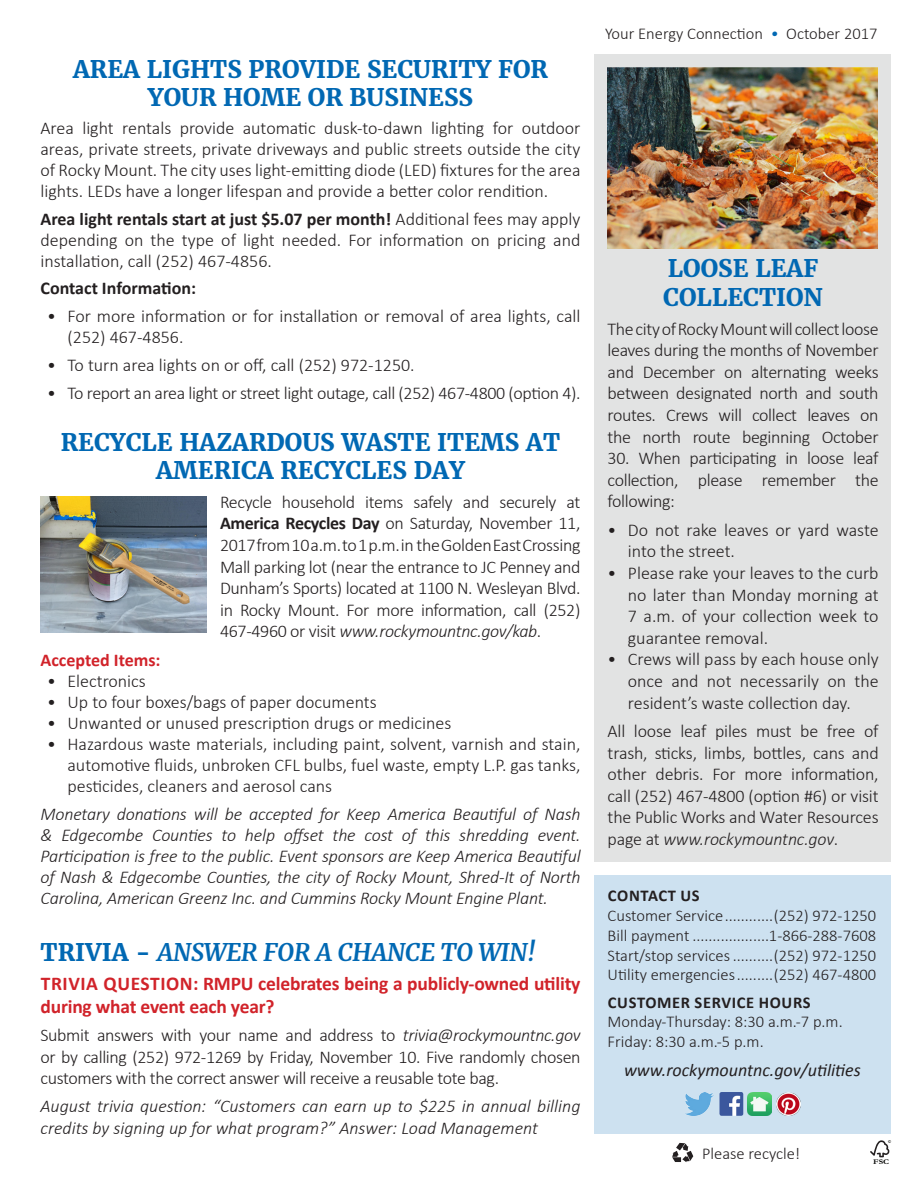
<style>
.page{position:relative;width:918px;height:1188px;background:#fff}
.page>*{position:absolute;margin:0;border:0;box-sizing:border-box;transform-origin:0 0}
.t1{font:700 24px/28.8px "Merriweather";color:#0168b3;text-align:center}
.t2{font:italic 700 24px "Merriweather";color:#0168b3}
.t3{font:700 19.5px/22.5px "Calibri";letter-spacing:-.01em;color:#d1232a}
.t4{font:300 18px/21.6px "Calibri";letter-spacing:-.01em;color:#231f20;text-align:justify}
.t5{font:italic 300 18px/21px "Calibri";color:#231f20}
.t6{font:italic 18px "Calibri";color:#231f20}
.t7{font:700 18px "Calibri";color:#231f20}
.t8{font:700 18px "Calibri";color:#d1232a}
.t9{font:300 16.5px/19.8px "Calibri";color:#231f20}
.t10{font:700 16.5px "Calibri";letter-spacing:.04em;color:#231f20}
.t11{font:700 7.2px "Garamond";color:#040503;scale:1.22 1}
.t12{font:700 4.35px "Myriad Pro";color:#040503}
.s1{font-weight:700}
.s2{font-style:italic}
.s3{font-style:normal}
.s4{font-style:italic;color:#0168b3}
</style>
<div class="page">
<div style="left:594px;top:875px;width:297px;height:259px;background:#cde1f0"></div>
<svg style="left:870px;top:1140px;width:20px;height:18px"></svg>
<svg style="left:672px;top:1143px;width:21px;height:19px"></svg>
<img style="left:685px;top:1092px;width:29px;height:24px">
<img style="left:719px;top:1092px;width:24px;height:24px">
<img style="left:748px;top:1092px;width:24px;height:24px">
<img style="left:776px;top:1092px;width:24px;height:24px">
<div style="left:594px;top:54px;width:297px;height:808px;background:#e2e3e3"></div>
<img style="left:40px;top:496px;width:167px;height:136px">
<img style="left:608px;top:68px;width:270px;height:181px">
<p class="t1" style="left:73px;top:55px;width:477px">AREA LIGHTS PROVIDE SECURITY FOR<br>YOUR HOME OR BUSINESS</p>
<p class="t4" style="left:40px;top:117px;width:541px;line-height:21px">Area light rentals provide automatic dusk-to-dawn lighting for outdoor areas, private streets, private driveways and public streets outside the city of Rocky Mount. The city uses light-emitting diode (LED) fixtures for the area lights. LEDs have a longer lifespan and provide a better color rendition.</p>
<p class="t4" style="left:40px;top:208px;width:542px;line-height:21px"><span class="s1">Area light rentals start at just $5.07 per month!</span> Additional fees may apply depending on the type of light needed. For information on pricing and installation, call (252) 467-4856.</p>
<p class="t7" style="left:40px;top:277px;width:157px">Contact Information:</p>
<p class="t4" style="left:68px;top:305px;width:514px;line-height:21px;text-indent:-20px">• For more information or for installation or removal of area lights, call (252) 467-4856.</p>
<p class="t4" style="left:47px;top:354px;width:369px">• To turn area lights on or off, call (252) 972-1250.</p>
<p class="t4" style="left:47px;top:382px;width:535px">• To report an area light or street light outage, call (252) 467-4800 (option 4).</p>
<p class="t1" style="left:61px;top:428px;width:501px">RECYCLE HAZARDOUS WASTE ITEMS AT<br>AMERICA RECYCLES DAY</p>
<p class="t4" style="left:220px;top:491px;width:362px">Recycle household items safely and securely at <span class="s1">America Recycles Day</span> on Saturday, November 11, 2017 from 10 a.m. to 1 p.m. in the Golden East Crossing Mall parking lot (near the entrance to JC Penney and Dunham’s Sports) located at 1100 N. Wesleyan Blvd. in Rocky Mount. For more information, call (252)<br>467-4960 or visit <span class="s2">www.rockymountnc.gov/kab</span>.</p>
<p class="t8" style="left:40px;top:648px;width:122px">Accepted Items:</p>
<p class="t4" style="left:47px;top:670px;width:100px">• Electronics</p>
<p class="t4" style="left:47px;top:691px;width:331px">• Up to four boxes/bags of paper documents</p>
<p class="t4" style="left:47px;top:712px;width:406px">• Unwanted or unused prescription drugs or medicines</p>
<p class="t4" style="left:68px;top:734px;width:515px;line-height:21px;text-indent:-20px">• Hazardous waste materials, including paint, solvent, varnish and stain, automotive fluids, unbroken CFL bulbs, fuel waste, empty L.P. gas tanks, pesticides, cleaners and aerosol cans</p>
<p class="t5" style="left:40px;top:803px;width:542px;text-align:justify">Monetary donations will be accepted for Keep America Beautiful of Nash &amp; Edgecombe Counties to help offset the cost of this shredding event.<br>Participation is free to the public. Event sponsors are Keep America Beautiful of Nash &amp; Edgecombe Counties, the city of Rocky Mount, Shred-It of North Carolina, American Greenz Inc. and Cummins Rocky Mount Engine Plant.</p>
<p class="t2" style="left:40px;top:937px;width:497px"><span class="s3">TRIVIA -</span> ANSWER FOR A CHANCE TO WIN!</p>
<p class="t3" style="left:40px;top:972px;width:542px">TRIVIA QUESTION: RMPU celebrates being a publicly-owned utility during what event each year?</p>
<p class="t4" style="left:40px;top:1024px;width:542px">Submit answers with your name and address to <span class="s2">trivia@rockymountnc.gov </span>or by calling (252) 972-1269 by Friday, November 10. Five randomly chosen customers with the correct answer will receive a reusable tote bag.</p>
<p class="t5" style="left:40px;top:1096px;width:542px;line-height:21.6px">August trivia question: “Customers can earn up to $225 in annual billing credits by signing up for what program?” Answer: Load Management</p>
<p class="t9" style="left:605px;top:24px;width:274px">Your Energy Connection <span class="s4">•</span> October 2017</p>
<p class="t1" style="left:663px;top:255px;width:161px;text-align:left">LOOSE LEAF<br>COLLECTION</p>
<p class="t4" style="left:608px;top:318px;width:273px">The city of Rocky Mount will collect loose leaves during the months of November and December on alternating weeks between designated north and south routes. Crews will collect leaves on the north route beginning October</p>
<p class="t4" style="left:608px;top:447px;width:273px">30. When participating in loose leaf collection, please remember the following:</p>
<p class="t4" style="left:628px;top:519px;width:252px;text-indent:-20px">• Do not rake leaves or yard waste into the street.</p>
<p class="t4" style="left:628px;top:562px;width:252px;text-indent:-20px">• Please rake your leaves to the curb no later than Monday morning at 7 a.m. of your collection week to guarantee removal.</p>
<p class="t4" style="left:628px;top:648px;width:252px;text-indent:-20px">• Crews will pass by each house only once and not necessarily on the resident’s waste collection day.</p>
<p class="t4" style="left:608px;top:720px;width:273px">All loose leaf piles must be free of trash, sticks, limbs, bottles, cans and other debris. For more information, call (252) 467-4800 (option #6) or visit the Public Works and Water Resources page at <span class="s2">www.rockymountnc.gov</span>.</p>
<p class="t10" style="left:608px;top:885px;width:93px">CONTACT US</p>
<p class="t9" style="left:608px;top:905px;width:270px">Customer Service............(252) 972-1250</p>
<p class="t9" style="left:608px;top:925px;width:270px">Bill payment ...................1-866-288-7608</p>
<p class="t9" style="left:608px;top:945px;width:270px">Start/stop services ..........(252) 972-1250</p>
<p class="t9" style="left:608px;top:965px;width:270px">Utility emergencies.........(252) 467-4800</p>
<p class="t9" style="left:608px;top:992px;width:237px"><span class="s1">CUSTOMER SERVICE HOURS<br></span>Monday-Thursday: 8:30 a.m.-7 p.m.<br>Friday: 8:30 a.m.-5 p.m.</p>
<p class="t6" style="left:624px;top:1058px;width:238px">www.rockymountnc.gov/utilities</p>
<p class="t9" style="left:702px;top:1143px;width:100px">Please recycle!</p>
<p class="t12" style="left:888px;top:1139px;width:4px">©</p>
<p class="t11" style="left:873px;top:1157px;width:15px">FSC</p>
</div>
